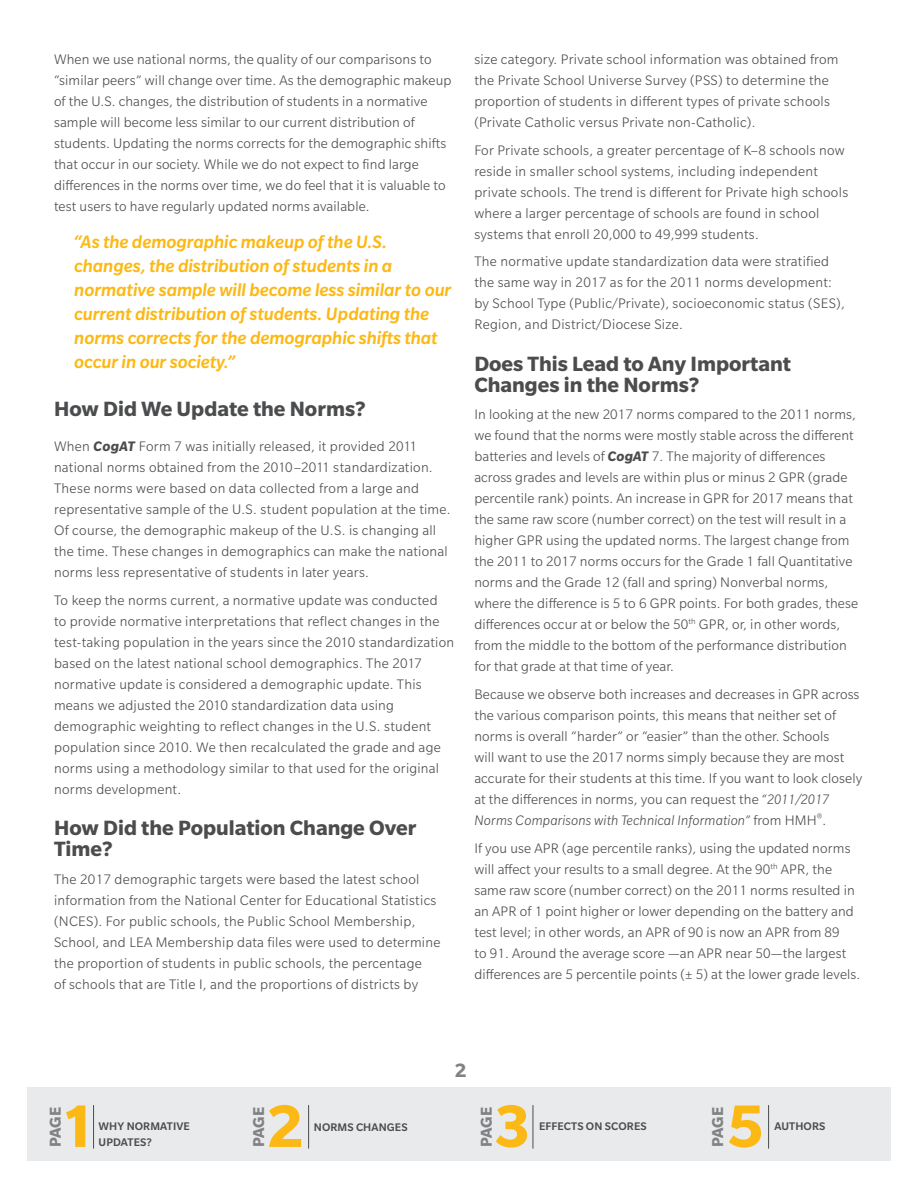
<style>
.page{position:relative;width:918px;height:1188px;background:#fff}
.page>*{position:absolute;margin:0;border:0;box-sizing:border-box;transform-origin:0 0}
.t1{font:700 65.25px "Slate Pro";color:#fcb814}
.Body_Copy{font:700 22.5px/21px "Slate Pro";color:#4b4c4d}
.t2{font:700 21px "Slate Pro";color:#808285}
.Body_Copy-2{font:italic 500 19.5px/24px "Slate Pro";color:#fcb814}
.t3{font:700 17.1px "Slate Pro";letter-spacing:-.025em;color:#808285}
.Body_Copy-3{font:300 15px/21px "Slate Pro";letter-spacing:.01em;color:#4b4c4d}
.t4{font:500 12px/16.4px "Slate Pro";letter-spacing:.01em;color:#4b4c4d}
.s1{font-weight:700;font-style:italic}
.s2{font-style:italic}
</style>
<div class="page">
<div style="left:27px;top:1088px;width:864px;height:73px;background:#e9eaeb"></div>
<hr style="left:93px;top:1105px;width:1px;height:44px;background:#4b4c4d">
<hr style="left:308px;top:1105px;width:1px;height:44px;background:#4b4c4d">
<hr style="left:533px;top:1105px;width:1px;height:44px;background:#4b4c4d">
<hr style="left:768px;top:1105px;width:1px;height:44px;background:#4b4c4d">
<p class="Body_Copy-3" style="left:54px;top:49px;width:399px">When we use national norms, the quality of our comparisons to “similar peers” will change over time. As the demographic makeup of the U.S. changes, the distribution of students in a normative sample will become less similar to our current distribution of students. Updating the norms corrects for the demographic shifts that occur in our society. While we do not expect to find large differences in the norms over time, we do feel that it is valuable to test users to have regularly updated norms available.</p>
<p class="Body_Copy-2" style="left:74px;top:230px;width:379px">“As the demographic makeup of the U.S. changes, the distribution of students in a normative sample will become less similar to our current distribution of students. Updating the norms corrects for the demographic shifts that occur in our society.”</p>
<p class="Body_Copy" style="left:54px;top:398px;width:313px">How Did We Update the Norms?</p>
<p class="Body_Copy-3" style="left:54px;top:436px;width:398px">When <span class="s1">CogAT</span> Form 7 was initially released, it provided 2011 national norms obtained from the 2010–2011 standardization.<br>These norms were based on data collected from a large and representative sample of the U.S. student population at the time.<br>Of course, the demographic makeup of the U.S. is changing all the time. These changes in demographics can make the national norms less representative of students in later years.</p>
<p class="Body_Copy-3" style="left:54px;top:589px;width:402px">To keep the norms current, a normative update was conducted<br>to provide normative interpretations that reflect changes in the test-taking population in the years since the 2010 standardization based on the latest national school demographics. The 2017 normative update is considered a demographic update. This means we adjusted the 2010 standardization data using demographic weighting to reflect changes in the U.S. student population since 2010. We then recalculated the grade and age norms using a methodology similar to that used for the original norms development.</p>
<p class="Body_Copy" style="left:54px;top:817px;width:364px">How Did the Population Change Over<br>Time?</p>
<p class="Body_Copy-3" style="left:54px;top:868px;width:388px">The 2017 demographic targets were based the latest school information from the National Center for Educational Statistics (NCES). For public schools, the Public School Membership, School, and LEA Membership data files were used to determine the proportion of students in public schools, the percentage<br>of schools that are Title I, and the proportions of districts by</p>
<p class="Body_Copy-3" style="left:474px;top:49px;width:366px">size category. Private school information was obtained from the Private School Universe Survey (PSS) to determine the proportion of students in different types of private schools (Private Catholic versus Private non-Catholic).</p>
<p class="Body_Copy-3" style="left:474px;top:139px;width:375px">For Private schools, a greater percentage of K–8 schools now reside in smaller school systems, including independent private schools. The trend is different for Private high schools where a larger percentage of schools are found in school systems that enroll 20,000 to 49,999 students.</p>
<p class="Body_Copy-3" style="left:474px;top:251px;width:372px">The normative update standardization data were stratified the same way in 2017 as for the 2011 norms development: by School Type (Public/Private), socioeconomic status (SES), Region, and District/Diocese Size.</p>
<p class="Body_Copy" style="left:474px;top:353px;width:318px">Does This Lead to Any Important<br>Changes in the Norms?</p>
<p class="Body_Copy-3" style="left:474px;top:404px;width:385px">In looking at the new 2017 norms compared to the 2011 norms, we found that the norms were mostly stable across the different batteries and levels of <span class="s1">CogAT</span> 7. The majority of differences across grades and levels are within plus or minus 2 GPR (grade percentile rank) points. An increase in GPR for 2017 means that the same raw score (number correct) on the test will result in a higher GPR using the updated norms. The largest change from the 2011 to 2017 norms occurs for the Grade 1 fall Quantitative norms and the Grade 12 (fall and spring) Nonverbal norms, where the difference is 5 to 6 GPR points. For both grades, these differences occur at or below the 50<sup>th</sup> GPR, or, in other words, from the middle to the bottom of the performance distribution for that grade at that time of year.</p>
<p class="Body_Copy-3" style="left:474px;top:684px;width:390px">Because we observe both increases and decreases in GPR across the various comparison points, this means that neither set of norms is overall “harder” or “easier” than the other. Schools<br>will want to use the 2017 norms simply because they are most accurate for their students at this time. If you want to look closely at the differences in norms, you can request the <span class="s2">“2011/2017<br>Norms Comparisons with Technical Information”</span> from HMH<sup>®</sup>.</p>
<p class="Body_Copy-3" style="left:474px;top:838px;width:387px">If you use APR (age percentile ranks), using the updated norms will affect your results to a small degree. At the 90<sup>th</sup> APR, the same raw score (number correct) on the 2011 norms resulted in an APR of 1 point higher or lower depending on the battery and test level; in other words, an APR of 90 is now an APR from 89<br>to 91. Around the average score —an APR near 50—the largest differences are 5 percentile points (± 5) at the lower grade levels.</p>
<h3 class="t2" style="left:455px;top:1059px;width:13px">2</h3>
<h1 class="t1" style="left:59px;top:1090px;width:39px">1</h1>
<h1 class="t1" style="left:267px;top:1090px;width:39px">2</h1>
<h1 class="t1" style="left:494px;top:1090px;width:39px">3</h1>
<h1 class="t1" style="left:727px;top:1090px;width:39px">5</h1>
<p class="t3" style="left:46px;top:1147px;width:41px;rotate:-90deg">PAGE</p>
<p class="t3" style="left:249px;top:1147px;width:41px;rotate:-90deg">PAGE</p>
<p class="t3" style="left:477px;top:1147px;width:41px;rotate:-90deg">PAGE</p>
<p class="t3" style="left:708px;top:1147px;width:41px;rotate:-90deg">PAGE</p>
<p class="t4" style="left:99px;top:1118px;width:93px">WHY NORMATIVE<br>UPDATES?</p>
<p class="t4" style="left:539px;top:1118px;width:109px">EFFECTS ON SCORES</p>
<p class="t4" style="left:314px;top:1119px;width:95px">NORMS CHANGES</p>
<p class="t4" style="left:774px;top:1118px;width:52px">AUTHORS</p>
</div>
